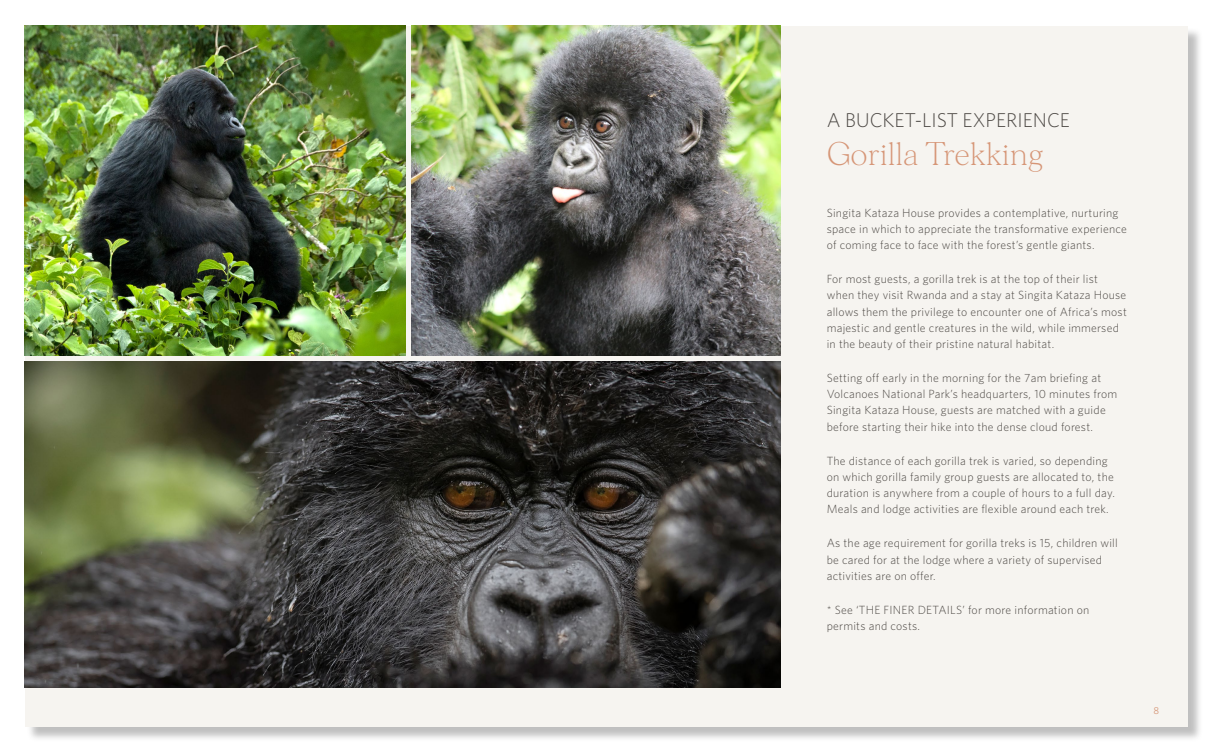
<style>
.page{position:relative;width:1213px;height:750px;background:#fff}
.page>*{position:absolute;margin:0;border:0;box-sizing:border-box;transform-origin:0 0}
.t1{font:200 31.25px "Morion";color:#d69677}
.t2{font:300 20px "Whitney";color:#4d4945}
.t3{font:300 11.88px/16.2px "Whitney";letter-spacing:.02em;color:#4d4945}
.t4{font:10px "Whitney";color:#d69677}
</style>
<div class="page">
<div style="left:27px;top:27px;width:1175px;height:715px;background:#808080;opacity:.5"></div>
<div style="left:25px;top:26px;width:1162px;height:700px;background:#f6f4f0"></div>
<img style="left:411px;top:26px;width:369px;height:329px">
<img style="left:25px;top:26px;width:380px;height:329px">
<img style="left:25px;top:362px;width:755px;height:326px">
<h2 class="t2" style="left:826px;top:107px;width:245px">A BUCKET-LIST EXPERIENCE</h2>
<h1 class="t1" style="left:826px;top:136px;width:218px">Gorilla Trekking</h1>
<p class="t3" style="left:826px;top:204px;width:301px">Singita Kataza House provides a contemplative, nurturing space in which to appreciate the transformative experience of coming face to face with the forest’s gentle giants.</p>
<p class="t3" style="left:826px;top:270px;width:301px">For most guests, a gorilla trek is at the top of their list when they visit Rwanda and a stay at Singita Kataza House allows them the privilege to encounter one of Africa’s most majestic and gentle creatures in the wild, while immersed in the beauty of their pristine natural habitat.</p>
<p class="t3" style="left:826px;top:369px;width:292px">Setting off early in the morning for the 7am briefing at Volcanoes National Park’s headquarters, 10 minutes from Singita Kataza House, guests are matched with a guide before starting their hike into the dense cloud forest.</p>
<p class="t3" style="left:826px;top:452px;width:290px">The distance of each gorilla trek is varied, so depending on which gorilla family group guests are allocated to, the duration is anywhere from a couple of hours to a full day.<br>Meals and lodge activities are flexible around each trek.</p>
<p class="t3" style="left:826px;top:535px;width:293px">As the age requirement for gorilla treks is 15, children will be cared for at the lodge where a variety of supervised activities are on offer.</p>
<p class="t3" style="left:826px;top:601px;width:264px">* See ‘THE FINER DETAILS’ for more information on permits and costs.</p>
<p class="t4" style="left:1153px;top:704px;width:7px">8</p>
</div>
